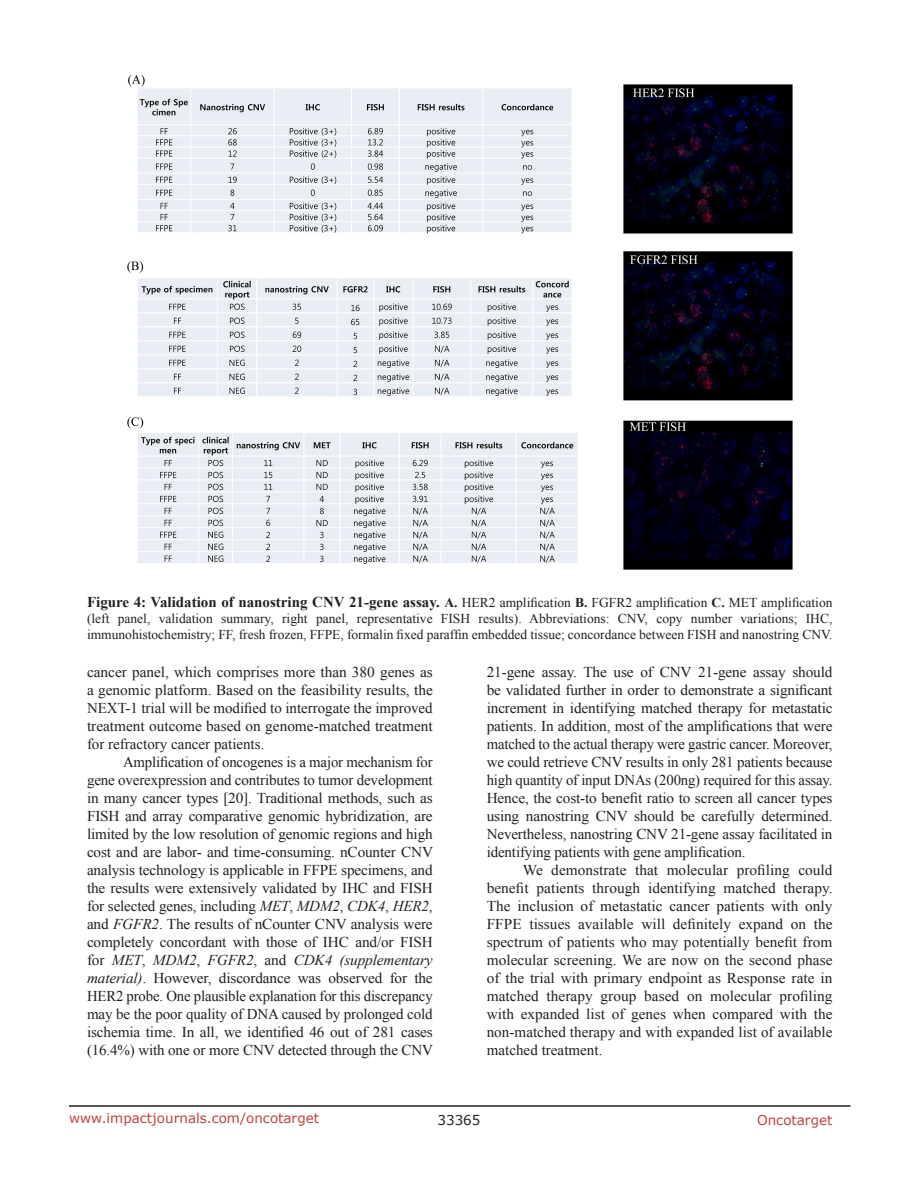
<style>
.page{position:relative;width:918px;height:1188px;background:#fff}
.page>*{position:absolute;margin:0;border:0;box-sizing:border-box;transform-origin:0 0}
.BodyText{font:15px/18px "Times New Roman";letter-spacing:-.005em;color:#231f20;text-align:justify}
.FigureText{font:13.5px/16.2px "Times New Roman";color:#231f20;text-align:justify}
.t1{font:13.5px "Verdana";color:#c24141}
.t2{font:13.5px "Verdana";color:#231f20}
.s1{font-weight:700;font-size:15px}
.s2{font-weight:700}
.s3{font-style:italic}
</style>
<div class="page">
<hr style="left:69px;top:1105px;width:781px;height:2px;background:#231f20">
<img style="left:127px;top:74px;width:666px;height:496px">
<p class="FigureText" style="left:87px;top:594px;width:747px"><span class="s1">Figure 4: Validation of nanostring CNV 21-gene assay.</span> <span class="s2">A.</span> HER2 amplification <span class="s2">B.</span> FGFR2 amplification <span class="s2">C.</span> MET amplification (left panel, validation summary, right panel, representative FISH results). Abbreviations: CNV, copy number variations; IHC, immunohistochemistry; FF, fresh frozen, FFPE, formalin fixed paraffin embedded tissue; concordance between FISH and nanostring CNV.</p>
<p class="BodyText" style="left:87px;top:663px;width:347px">cancer panel, which comprises more than 380 genes as a genomic platform. Based on the feasibility results, the NEXT-1 trial will be modified to interrogate the improved treatment outcome based on genome-matched treatment for refractory cancer patients.</p>
<p class="BodyText" style="left:87px;top:753px;width:348px;text-indent:36px">Amplification of oncogenes is a major mechanism for gene overexpression and contributes to tumor development in many cancer types [20]. Traditional methods, such as FISH and array comparative genomic hybridization, are limited by the low resolution of genomic regions and high cost and are labor- and time-consuming. nCounter CNV analysis technology is applicable in FFPE specimens, and the results were extensively validated by IHC and FISH for selected genes, including <span class="s3">MET</span>, <span class="s3">MDM2</span>, <span class="s3">CDK4</span>, <span class="s3">HER2</span>, and <span class="s3">FGFR2</span>. The results of nCounter CNV analysis were completely concordant with those of IHC and/or FISH for <span class="s3">MET</span>, <span class="s3">MDM2</span>, <span class="s3">FGFR2</span>, and <span class="s3">CDK4 (supplementary material)</span>. However, discordance was observed for the HER2 probe. One plausible explanation for this discrepancy may be the poor quality of DNA caused by prolonged cold ischemia time. In all, we identified 46 out of 281 cases (16.4%) with one or more CNV detected through the CNV</p>
<p class="BodyText" style="left:487px;top:663px;width:347px">21-gene assay. The use of CNV 21-gene assay should be validated further in order to demonstrate a significant increment in identifying matched therapy for metastatic patients. In addition, most of the amplifications that were matched to the actual therapy were gastric cancer. Moreover, we could retrieve CNV results in only 281 patients because high quantity of input DNAs (200ng) required for this assay.<br>Hence, the cost-to benefit ratio to screen all cancer types using nanostring CNV should be carefully determined.<br>Nevertheless, nanostring CNV 21-gene assay facilitated in identifying patients with gene amplification.</p>
<p class="BodyText" style="left:487px;top:861px;width:347px;text-indent:36px">We demonstrate that molecular profiling could benefit patients through identifying matched therapy.<br>The inclusion of metastatic cancer patients with only FFPE tissues available will definitely expand on the spectrum of patients who may potentially benefit from molecular screening. We are now on the second phase of the trial with primary endpoint as Response rate in matched therapy group based on molecular profiling with expanded list of genes when compared with the non-matched therapy and with expanded list of available matched treatment.</p>
<p class="t1" style="left:69px;top:1109px;width:252px">www.impactjournals.com/oncotarget</p>
<p class="t2" style="left:438px;top:1111px;width:44px">33365</p>
<p class="t1" style="left:757px;top:1111px;width:77px">Oncotarget</p>
</div>
